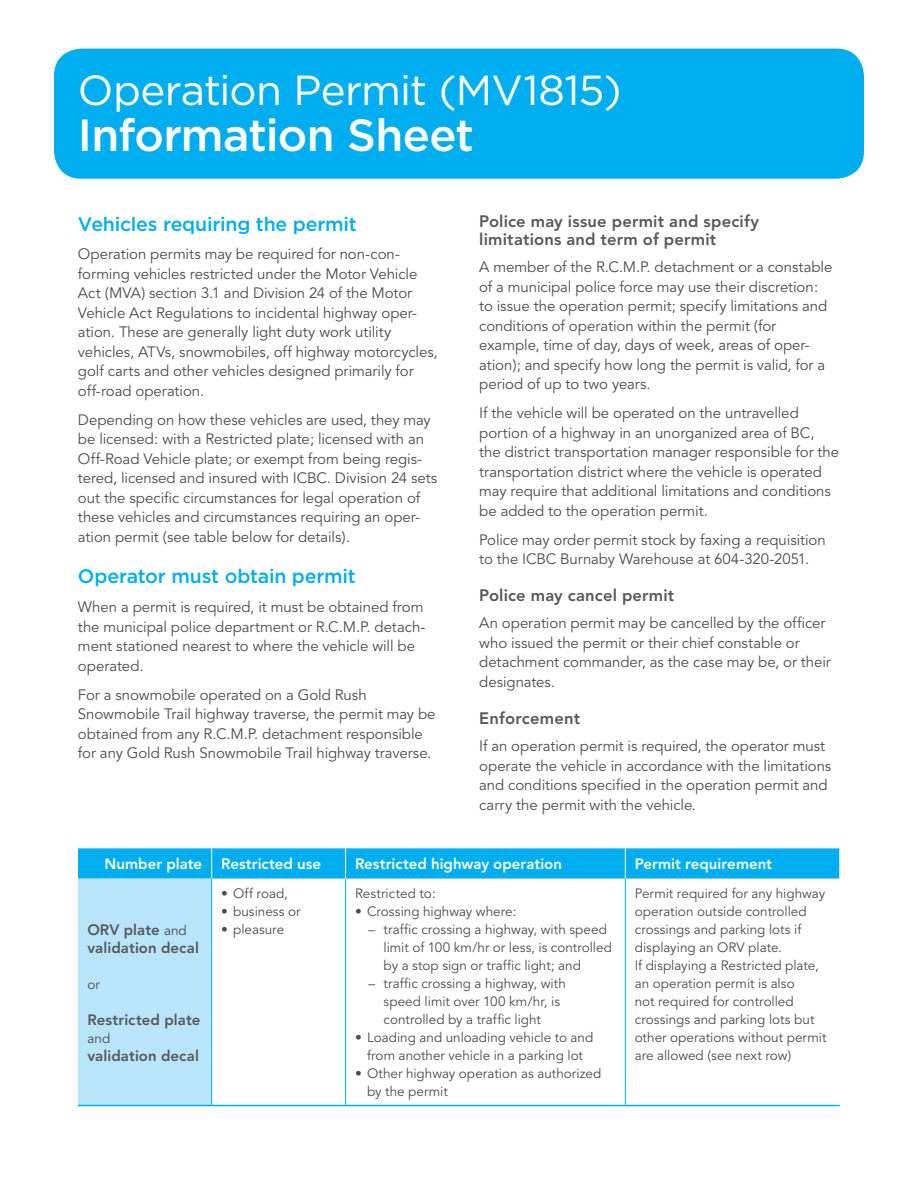
<style>
.page{position:relative;width:918px;height:1188px;background:#fff}
.page>*{position:absolute;margin:0;border:0;box-sizing:border-box;transform-origin:0 0}
.t1{font:500 45px "Gotham";letter-spacing:-.02em;color:#fff}
.t2{font:42px "Gotham";letter-spacing:-.015em;color:#fff}
.t3{font:500 19.5px "Gotham";letter-spacing:-.01em;color:#00aeef}
.t4{font:800 16.5px/18px "Avenir";letter-spacing:.01em;color:#57585a}
.t5{font:15px/19.5px "Avenir";letter-spacing:-.005em;color:#4b4c4d}
.t6{font:800 15px "Avenir";color:#fff}
.t7{font:800 15px/18px "Avenir";letter-spacing:.005em;color:#57585a}
.t8{font:13.5px/18px "Avenir";color:#4b4c4d}
.s1{font-weight:400;font-size:13.5px;color:#4b4c4d}
</style>
<div class="page">
<div style="left:54px;top:49px;width:810px;height:130px;background:#00aeef;border-radius:27px"></div>
<div style="left:78px;top:848px;width:762px;height:31px;background:#00aeef"></div>
<div style="left:78px;top:879px;width:134px;height:227px;background:#b9e5fa"></div>
<hr style="left:211px;top:848px;width:1px;height:31px;background:#fff">
<hr style="left:345px;top:879px;width:1px;height:226px;background:#00aeef">
<hr style="left:345px;top:848px;width:1px;height:31px;background:#fff">
<hr style="left:625px;top:848px;width:1px;height:31px;background:#fff">
<hr style="left:211px;top:879px;width:1px;height:226px;background:#00aeef">
<hr style="left:625px;top:879px;width:1px;height:226px;background:#00aeef">
<hr style="left:78px;top:1105px;width:134px;height:1px;background:#00aeef">
<hr style="left:212px;top:1105px;width:134px;height:1px;background:#00aeef">
<hr style="left:346px;top:1105px;width:279px;height:1px;background:#00aeef">
<hr style="left:625px;top:1105px;width:215px;height:1px;background:#00aeef">
<h2 class="t2" style="left:78px;top:65px;width:545px">Operation Permit (MV1815)</h2>
<h1 class="t1" style="left:78px;top:108px;width:397px">Information Sheet</h1>
<h3 class="t3" style="left:78px;top:212px;width:280px">Vehicles requiring the permit</h3>
<p class="t5" style="left:78px;top:245px;width:361px">Operation permits may be required for non-con&shy;forming vehicles restricted under the Motor Vehicle Act (MVA) section 3.1 and Division 24 of the Motor Vehicle Act Regulations to incidental highway oper&shy;ation. These are generally light duty work utility vehicles, ATVs, snowmobiles, off highway motorcycles, golf carts and other vehicles designed primarily for off-road operation.</p>
<p class="t5" style="left:78px;top:410px;width:361px">Depending on how these vehicles are used, they may be licensed: with a Restricted plate; licensed with an Off-Road Vehicle plate; or exempt from being regis&shy;tered, licensed and insured with ICBC. Division 24 sets out the specific circumstances for legal operation of these vehicles and circumstances requiring an oper&shy;ation permit (see table below for details).</p>
<h3 class="t3" style="left:78px;top:565px;width:279px">Operator must obtain permit</h3>
<p class="t5" style="left:78px;top:598px;width:349px">When a permit is required, it must be obtained from the municipal police department or R.C.M.P. detach&shy;ment stationed nearest to where the vehicle will be operated.</p>
<p class="t5" style="left:78px;top:685px;width:359px">For a snowmobile operated on a Gold Rush Snowmobile Trail highway traverse, the permit may be obtained from any R.C.M.P. detachment responsible for any Gold Rush Snowmobile Trail highway traverse.</p>
<p class="t4" style="left:479px;top:213px;width:281px">Police may issue permit and specify limitations and term of permit</p>
<p class="t5" style="left:479px;top:258px;width:355px">A member of the R.C.M.P. detachment or a constable of a municipal police force may use their discretion: to issue the operation permit; specify limitations and conditions of operation within the permit (for example, time of day, days of week, areas of oper&shy;ation); and specify how long the permit is valid, for a period of up to two years.</p>
<p class="t5" style="left:479px;top:404px;width:361px">If the vehicle will be operated on the untravelled portion of a highway in an unorganized area of BC, the district transportation manager responsible for the transportation district where the vehicle is operated may require that additional limitations and conditions be added to the operation permit.</p>
<p class="t5" style="left:479px;top:530px;width:348px">Police may order permit stock by faxing a requisition to the ICBC Burnaby Warehouse at 604-320-2051.</p>
<p class="t4" style="left:479px;top:587px;width:197px">Police may cancel permit</p>
<p class="t5" style="left:479px;top:614px;width:353px">An operation permit may be cancelled by the officer who issued the permit or their chief constable or detachment commander, as the case may be, or their designates.</p>
<p class="t4" style="left:479px;top:709px;width:102px">Enforcement</p>
<p class="t5" style="left:479px;top:737px;width:354px">If an operation permit is required, the operator must operate the vehicle in accordance with the limitations and conditions specified in the operation permit and carry the permit with the vehicle.</p>
<p class="t6" style="left:105px;top:855px;width:99px">Number plate</p>
<p class="t6" style="left:221px;top:855px;width:102px">Restricted use</p>
<p class="t6" style="left:355px;top:855px;width:208px">Restricted highway operation</p>
<p class="t6" style="left:635px;top:855px;width:139px">Permit requirement</p>
<p class="t7" style="left:87px;top:920px;width:113px">ORV plate <span class="s1">and </span>validation decal</p>
<p class="t8" style="left:87px;top:975px;width:14px">or</p>
<p class="t7" style="left:87px;top:1010px;width:115px">Restricted plate</p>
<p class="t8" style="left:87px;top:1029px;width:24px">and</p>
<p class="t7" style="left:87px;top:1046px;width:113px">validation decal</p>
<p class="t8" style="left:221px;top:885px;width:68px">• Off road,</p>
<p class="t8" style="left:221px;top:903px;width:81px">• business or</p>
<p class="t8" style="left:221px;top:921px;width:65px">• pleasure</p>
<p class="t8" style="left:355px;top:885px;width:82px">Restricted to:</p>
<p class="t8" style="left:355px;top:903px;width:163px">• Crossing highway where:</p>
<p class="t8" style="left:384px;top:921px;width:230px;text-indent:-15px">– traffic crossing a highway, with speed limit of 100 km/hr or less, is controlled by a stop sign or traffic light; and</p>
<p class="t8" style="left:384px;top:975px;width:184px;text-indent:-15px">– traffic crossing a highway, with speed limit over 100 km/hr, is controlled by a traffic light</p>
<p class="t8" style="left:355px;top:1029px;width:240px;text-align:center">• Loading and unloading vehicle to and from another vehicle in a parking lot</p>
<p class="t8" style="left:367px;top:1065px;width:236px;text-indent:-12px">• Other highway operation as authorized by the permit</p>
<p class="t8" style="left:635px;top:885px;width:193px">Permit required for any highway operation outside controlled crossings and parking lots if displaying an ORV plate.<br>If displaying a Restricted plate, an operation permit is also<br>not required for controlled crossings and parking lots but other operations without permit are allowed (see next row)</p>
</div>
